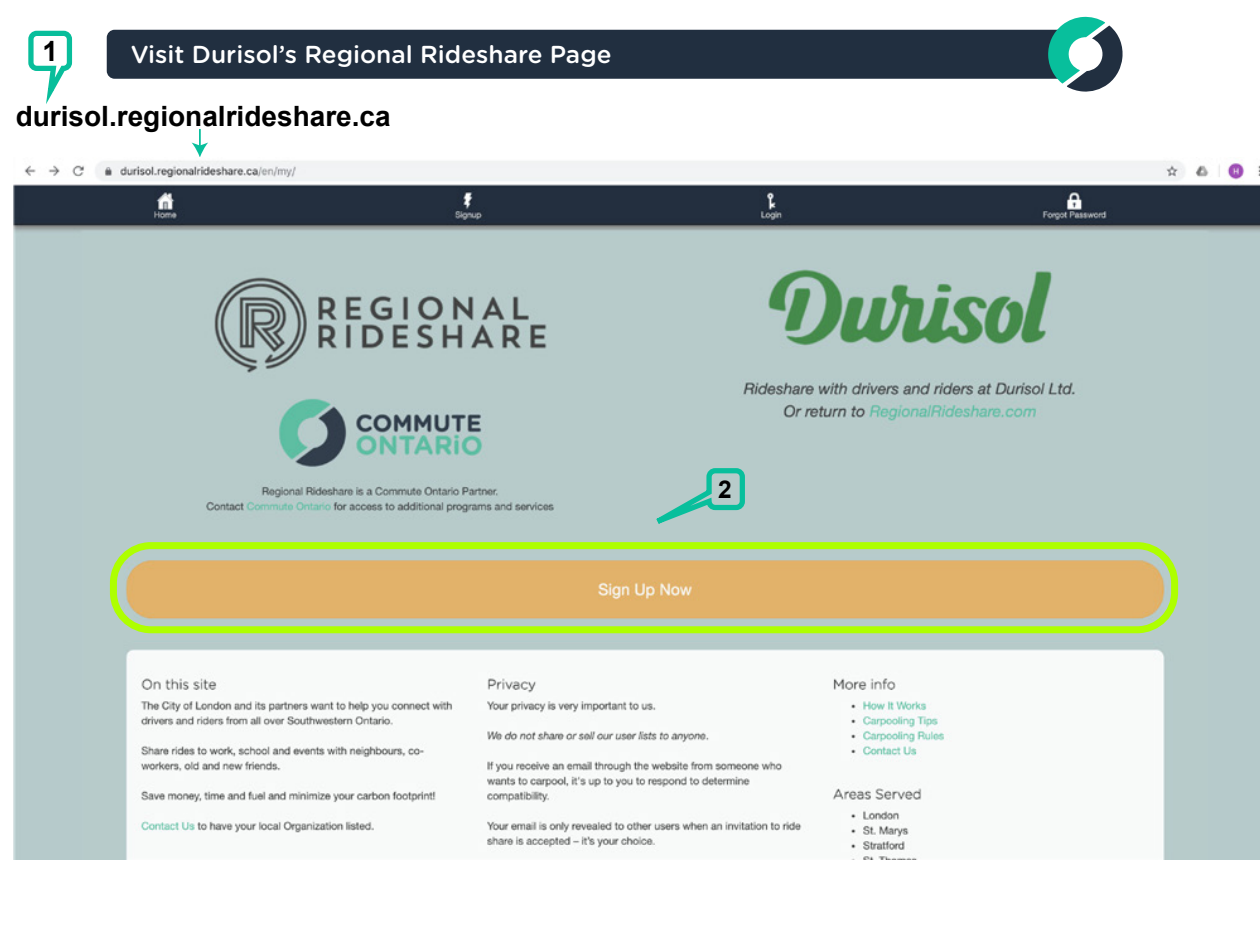
<style>
.page{position:relative;width:1260px;height:945px;background:#fff}
.page>*{position:absolute;margin:0;border:0;box-sizing:border-box;transform-origin:0 0}
.t1{font:700 28px "Arial";color:#000}
.t2{font:500 24.5px "Gotham Rounded";color:#fff}
.t3{font:700 24.5px "Arial";color:#000}
</style>
<div class="page">
<div style="left:107px;top:29px;width:941px;height:50px;background:#212f40"></div>
<svg style="left:1048px;top:16px;width:75px;height:76px"></svg>
<svg style="left:28px;top:30px;width:45px;height:74px"></svg>
<svg style="left:192px;top:129px;width:16px;height:28px"></svg>
<img style="left:14px;top:161px;width:1246px;height:698px">
<div style="left:110px;top:542px;width:1068px;height:91px;border:7px solid #aeff00;border-radius:38px"></div>
<svg style="left:592px;top:466px;width:156px;height:86px;background:#a8ceb5"></svg>
<p class="t1" style="left:42px;top:33px;width:17px">1</p>
<p class="t2" style="left:131px;top:37px;width:482px">Visit Durisol’s Regional Rideshare Page</p>
<p class="t1" style="left:16px;top:98px;width:377px">durisol.regionalrideshare.ca</p>
<p class="t3" style="left:718px;top:473px;width:15px">2</p>
</div>
